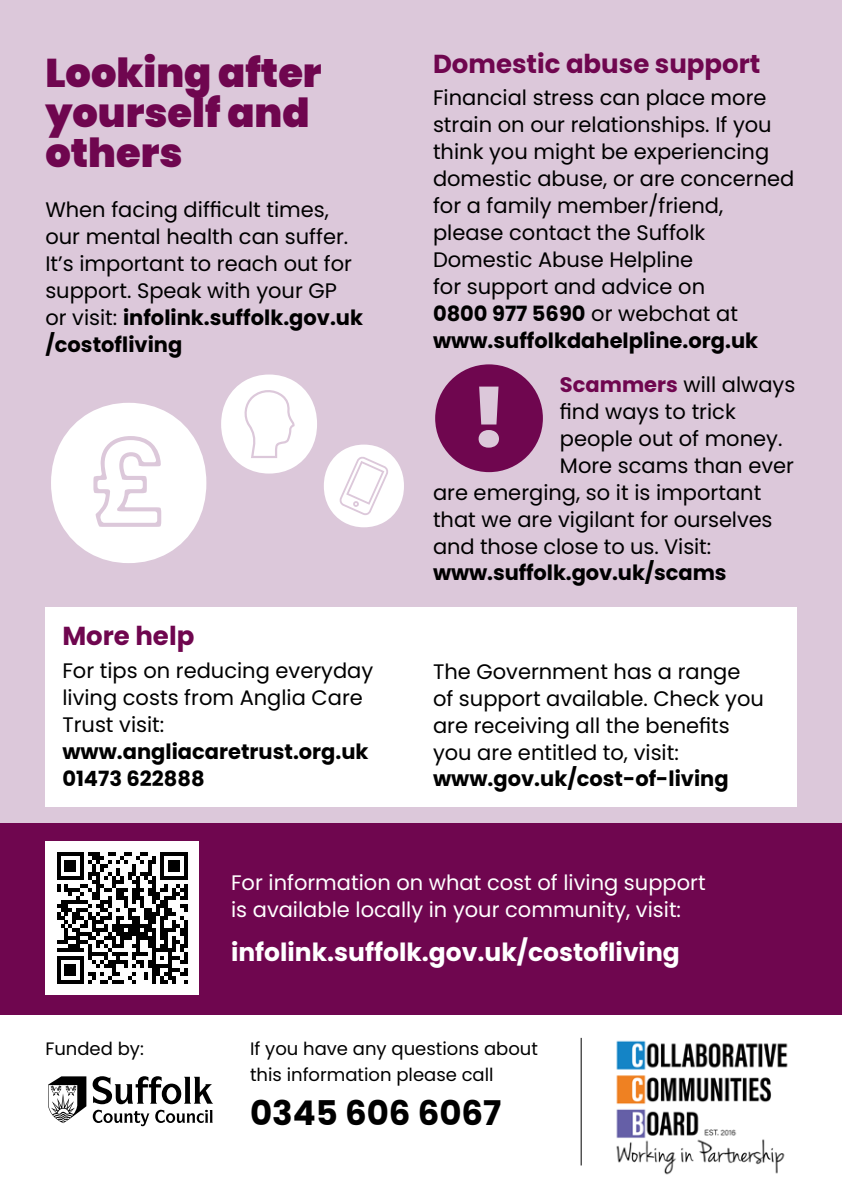
<style>
.page{position:relative;width:842px;height:1191px;background:#dcc8da}
.page>*{position:absolute;margin:0;border:0;box-sizing:border-box;transform-origin:0 0}
.t1{font:900 80px "Poppins";color:#dcc8da}
.t2{font:900 40px/40px "Poppins";color:#6f064f}
.t3{font:700 34px "Poppins";color:#000}
.t4{font:700 26px "Poppins";color:#6f064f}
.t5{font:700 25px "Poppins";color:#fff}
.t6{font:21px/27px "Poppins";color:#000}
.t7{font:700 21px/27px "Poppins";color:#000}
.t8{font:21px/27px "Poppins";color:#fff}
.t9{font:18px/26px "Poppins";color:#000}
.s1{font-weight:700}
.s2{font-weight:700;color:#6f064f}
</style>
<div class="page">
<div style="left:0;top:998px;width:842px;height:193px;background:#fff"></div>
<div style="left:0;top:823px;width:842px;height:192px;background:#6f064f"></div>
<div style="left:45px;top:607px;width:752px;height:199px;background:#fff"></div>
<svg style="left:93px;top:1076px;width:120px;height:50px"></svg>
<svg style="left:48px;top:1076px;width:38px;height:47px"></svg>
<div style="left:45px;top:841px;width:154px;height:153px;background:#fff"></div>
<svg style="left:57px;top:852px;width:131px;height:131px"></svg>
<img style="left:616px;top:1040px;width:172px;height:135px">
<hr style="left:581px;top:1037px;width:1px;height:128px;background:#000">
<svg style="left:51px;top:403px;width:155px;height:160px"></svg>
<svg style="left:324px;top:444px;width:80px;height:83px"></svg>
<div style="left:435px;top:364px;width:108px;height:108px;background:#6f064f;border-radius:50%"></div>
<svg style="left:221px;top:374px;width:96px;height:99px"></svg>
<h2 class="t2" style="left:45px;top:54px;width:278px">Looking after yourself and others</h2>
<p class="t6" style="left:45px;top:196px;width:319px">When facing difficult times, our mental health can suffer.<br>It’s important to reach out for support. Speak with your GP or visit: <span class="s1">infolink.suffolk.gov.uk /costofliving</span></p>
<p class="t4" style="left:62px;top:621px;width:133px">More help</p>
<p class="t6" style="left:62px;top:657px;width:312px">For tips on reducing everyday living costs from Anglia Care<br>Trust visit:</p>
<p class="t7" style="left:62px;top:738px;width:308px">www.angliacaretrust.org.uk<br>01473 622888</p>
<p class="t4" style="left:433px;top:48px;width:329px">Domestic abuse support</p>
<p class="t6" style="left:433px;top:85px;width:363px">Financial stress can place more strain on our relationships. If you think you might be experiencing domestic abuse, or are concerned for a family member/friend, please contact the Suffolk<br>Domestic Abuse Helpline<br>for support and advice on<br><span class="s1">0800 977 5690</span> or webchat at <span class="s1">www.suffolkdahelpline.org.uk</span></p>
<p class="t6" style="left:560px;top:371px;width:237px"><span class="s2">Scammers</span> will always</p>
<p class="t6" style="left:560px;top:398px;width:177px">find ways to trick</p>
<p class="t6" style="left:560px;top:425px;width:224px">people out of money.</p>
<p class="t6" style="left:560px;top:452px;width:236px">More scams than ever</p>
<p class="t6" style="left:433px;top:479px;width:330px">are emerging, so it is important</p>
<p class="t6" style="left:433px;top:506px;width:341px">that we are vigilant for ourselves</p>
<p class="t6" style="left:433px;top:533px;width:280px">and those close to us. Visit:</p>
<p class="t7" style="left:433px;top:559px;width:295px">www.suffolk.gov.uk/scams</p>
<h1 class="t1" style="left:471px;top:372px;width:38px">!</h1>
<p class="t6" style="left:433px;top:658px;width:332px">The Government has a range of support available. Check you are receiving all the benefits you are entitled to, visit:</p>
<p class="t7" style="left:433px;top:765px;width:297px">www.gov.uk/cost-of-living</p>
<p class="t8" style="left:231px;top:869px;width:476px">For information on what cost of living support is available locally in your community, visit:</p>
<p class="t5" style="left:231px;top:937px;width:450px">infolink.suffolk.gov.uk/costofliving</p>
<p class="t9" style="left:45px;top:1036px;width:100px">Funded by:</p>
<p class="t9" style="left:250px;top:1036px;width:289px">If you have any questions about this information please call</p>
<h3 class="t3" style="left:250px;top:1093px;width:253px">0345 606 6067</h3>
</div>
